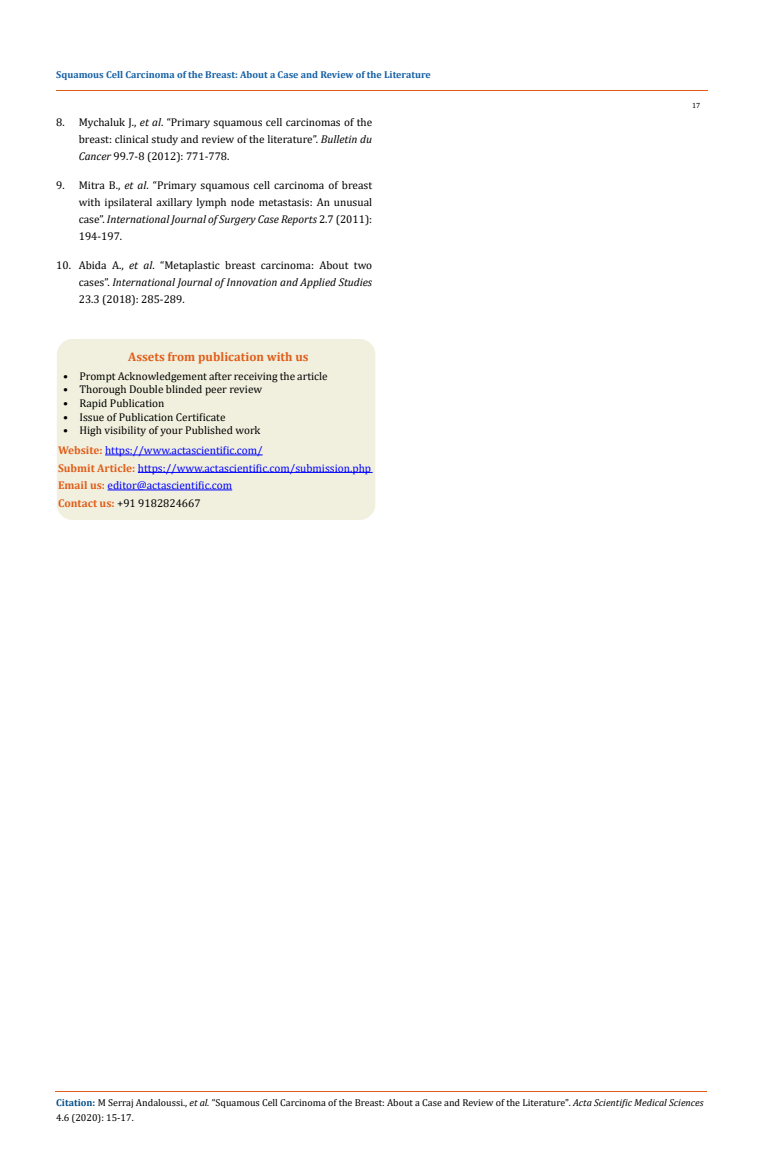
<style>
.page{position:relative;width:764px;height:1170px;background:#fff}
.page>*{position:absolute;margin:0;border:0;box-sizing:border-box;transform-origin:0 0}
.t1{font:700 12.5px "Cambria";color:#e05d1a}
.t2{font:11.25px/16.9px "Cambria";color:#000;text-align:justify}
.t3{font:11.25px/17.5px "Cambria";color:#00f}
.t4{font:10px/15px "Cambria";color:#000}
.t5{font:700 10px "Cambria";color:#1560a6}
.t6{font:7.5px "Cambria";color:#000}
.s1{font-style:italic}
.s2{font-weight:700;color:#e05d1a}
.s3{color:#000}
.s4{font-weight:700;color:#035089}
</style>
<div class="page">
<hr style="left:56px;top:91px;width:651px;height:1px;background:#e05d1a">
<div style="left:57px;top:340px;width:318px;height:179px;background:#f1f0de;border-radius:15px"></div>
<div style="left:57px;top:339px;width:318px;height:181px;border:1px solid #f1f0de;border-radius:15px"></div>
<hr style="left:105px;top:455px;width:158px;height:1px;background:#00f">
<hr style="left:138px;top:472px;width:235px;height:1px;background:#00f">
<hr style="left:108px;top:490px;width:124px;height:1px;background:#00f">
<hr style="left:55px;top:1092px;width:651px;height:1px;background:#e05d1a">
<p class="t5" style="left:56px;top:68px;width:376px">Squamous Cell Carcinoma of the Breast: About a Case and Review of the Literature</p>
<p class="t2" style="left:79px;top:114px;width:295px;text-indent:-22px">8. Mychaluk J., <span class="s1">et al</span>. “Primary squamous cell carcinomas of the breast: clinical study and review of the literature”. <span class="s1">Bulletin du Cancer</span> 99.7-8 (2012): 771-778.</p>
<p class="t2" style="left:79px;top:177px;width:295px;text-indent:-22px">9. Mitra B., <span class="s1">et al</span>. “Primary squamous cell carcinoma of breast with ipsilateral axillary lymph node metastasis: An unusual case”. <span class="s1">International Journal of Surgery Case Reports</span> 2.7 (2011):<br>194-197.</p>
<p class="t2" style="left:79px;top:257px;width:295px;text-indent:-22px">10. Abida A., <span class="s1">et al</span>. “Metaplastic breast carcinoma: About two cases”. <span class="s1">International Journal of Innovation and Applied Studies </span>23.3 (2018): 285-289.</p>
<p class="t1" style="left:128px;top:348px;width:182px">Assets from publication with us</p>
<p class="t2" style="left:63px;top:367px;width:266px">• Prompt Acknowledgement after receiving the article</p>
<p class="t2" style="left:63px;top:381px;width:201px">• Thorough Double blinded peer review</p>
<p class="t2" style="left:63px;top:395px;width:103px">• Rapid Publication</p>
<p class="t2" style="left:63px;top:408px;width:164px">• Issue of Publication Certificate</p>
<p class="t2" style="left:63px;top:422px;width:199px">• High visibility of your Published work</p>
<p class="t3" style="left:58px;top:442px;width:315px"><span class="s2">Website:</span> https://www.actascientific.com/<br><span class="s2">Submit Article:</span> https://www.actascientific.com/submission.php <span class="s2">Email us:</span> editor@actascientific.com<br><span class="s2">Contact us:</span> <span class="s3">+91 9182824667</span></p>
<p class="t6" style="left:692px;top:101px;width:10px">17</p>
<p class="t4" style="left:56px;top:1095px;width:649px"><span class="s4">Citation:</span> M Serraj Andaloussi., <span class="s1">et al.</span> “Squamous Cell Carcinoma of the Breast: About a Case and Review of the Literature". <span class="s1">Acta Scientific Medical Sciences<br></span>4.6 (2020): 15-17.</p>
</div>
